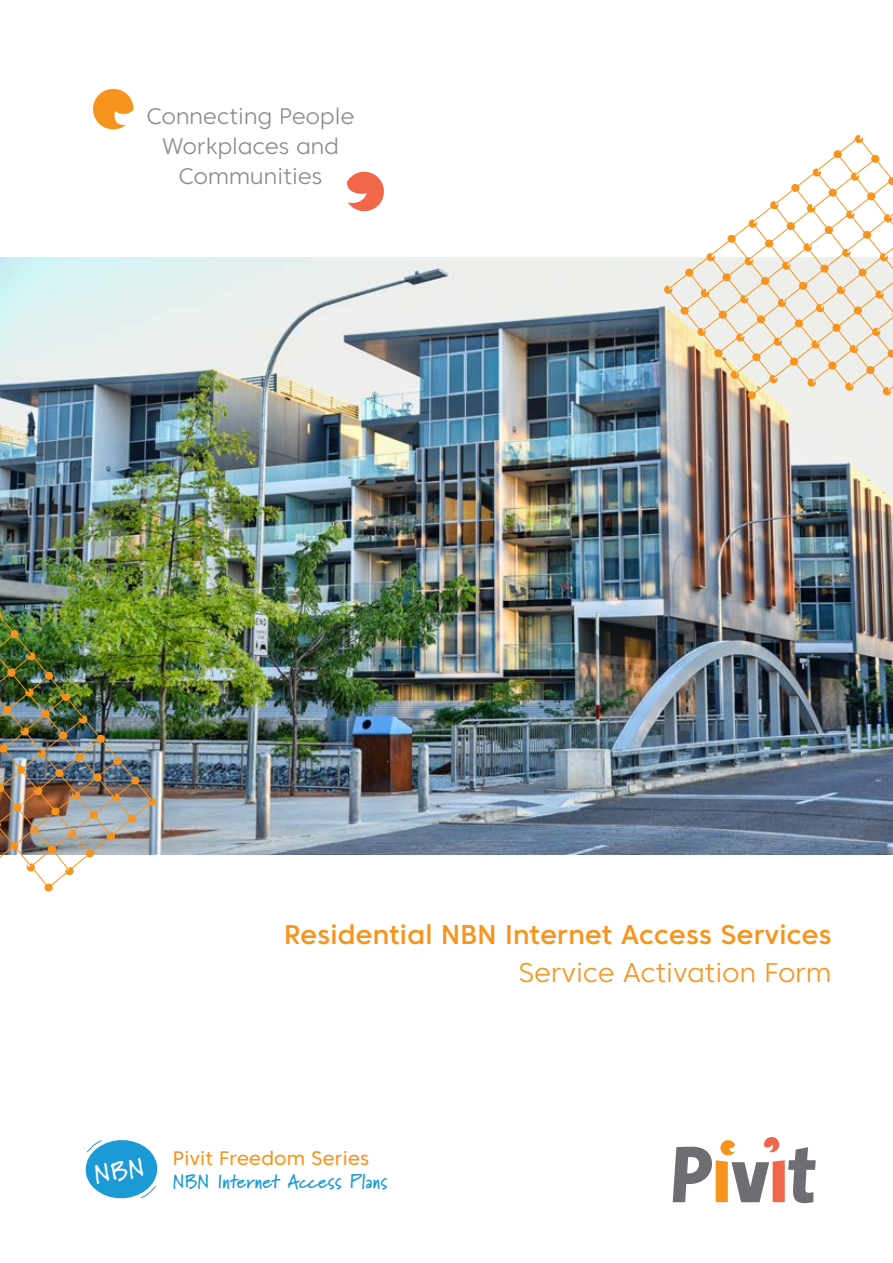
<style>
.page{position:relative;width:893px;height:1263px;background:#fff}
.page>*{position:absolute;margin:0;border:0;box-sizing:border-box;transform-origin:0 0}
.t1{font:500 27px "Core Sans C 55";letter-spacing:.01em;color:#f7941e}
.t2{font:300 27px "Core Sans C 35";letter-spacing:.01em;color:#f7941e}
.t3{font:300 22.5px/29.8px "FONTSPRINGDEMO Core Sans C35";letter-spacing:.01em;color:#8d8a8a;text-align:center}
.t4{font:700 19.5px "Marydale";letter-spacing:.01em;color:#1c9ad6}
.t5{font:19.5px "Core Sans C 45";letter-spacing:.01em;color:#f7941e}
</style>
<div class="page">
<img style="left:0;top:257px;width:893px;height:598px">
<svg style="left:93px;top:88px;width:41px;height:42px"></svg>
<svg style="left:346px;top:171px;width:38px;height:41px"></svg>
<svg style="left:663px;top:135px;width:230px;height:304px"></svg>
<div style="left:791px;top:184px;width:9px;height:8px;background:#f7941e;border-radius:4px"></div>
<div style="left:824px;top:226px;width:9px;height:8px;background:#f7941e;border-radius:4px"></div>
<div style="left:828px;top:188px;width:9px;height:9px;background:#f7941e;border-radius:4px"></div>
<svg style="left:862px;top:230px;width:9px;height:9px"></svg>
<div style="left:871px;top:155px;width:9px;height:8px;background:#f7941e;border-radius:4px"></div>
<svg style="left:858px;top:268px;width:9px;height:9px"></svg>
<div style="left:786px;top:222px;width:9px;height:8px;background:#f7941e;border-radius:4px"></div>
<svg style="left:833px;top:150px;width:9px;height:9px"></svg>
<div style="left:867px;top:192px;width:9px;height:9px;background:#f7941e;border-radius:4px"></div>
<div style="left:820px;top:264px;width:9px;height:9px;background:#f7941e;border-radius:4px"></div>
<svg style="left:853px;top:306px;width:9px;height:9px"></svg>
<div style="left:44px;top:883px;width:9px;height:8px;background:#f7941e;border-radius:50%"></div>
<img style="left:0;top:610px;width:157px;height:278px">
<div style="left:45px;top:672px;width:8px;height:8px;background:#f7941e;border-radius:50%"></div>
<div style="left:3px;top:706px;width:9px;height:8px;background:#f7941e;border-radius:50%"></div>
<div style="left:7px;top:669px;width:9px;height:8px;background:#f7941e;border-radius:50%"></div>
<div style="left:41px;top:710px;width:9px;height:8px;background:#f7941e;border-radius:50%"></div>
<div style="left:10px;top:630px;width:9px;height:8px;background:#f7941e;border-radius:50%"></div>
<div style="left:0;top:744px;width:8px;height:9px;background:#f7941e;border-radius:50%"></div>
<svg style="left:673px;top:1137px;width:143px;height:66px"></svg>
<svg style="left:85px;top:1140px;width:73px;height:59px"></svg>
<p class="t3" style="left:147px;top:103px;width:209px">Connecting People<br>Workplaces and<br>Communities</p>
<p class="t1" style="left:284px;top:918px;width:549px">Residential NBN Internet Access Services</p>
<p class="t2" style="left:518px;top:956px;width:314px">Service Activation Form</p>
<p class="t5" style="left:173px;top:1146px;width:198px">Pivit Freedom Series</p>
<p class="t4" style="left:173px;top:1170px;width:216px">NBN Internet Access Plans</p>
</div>
